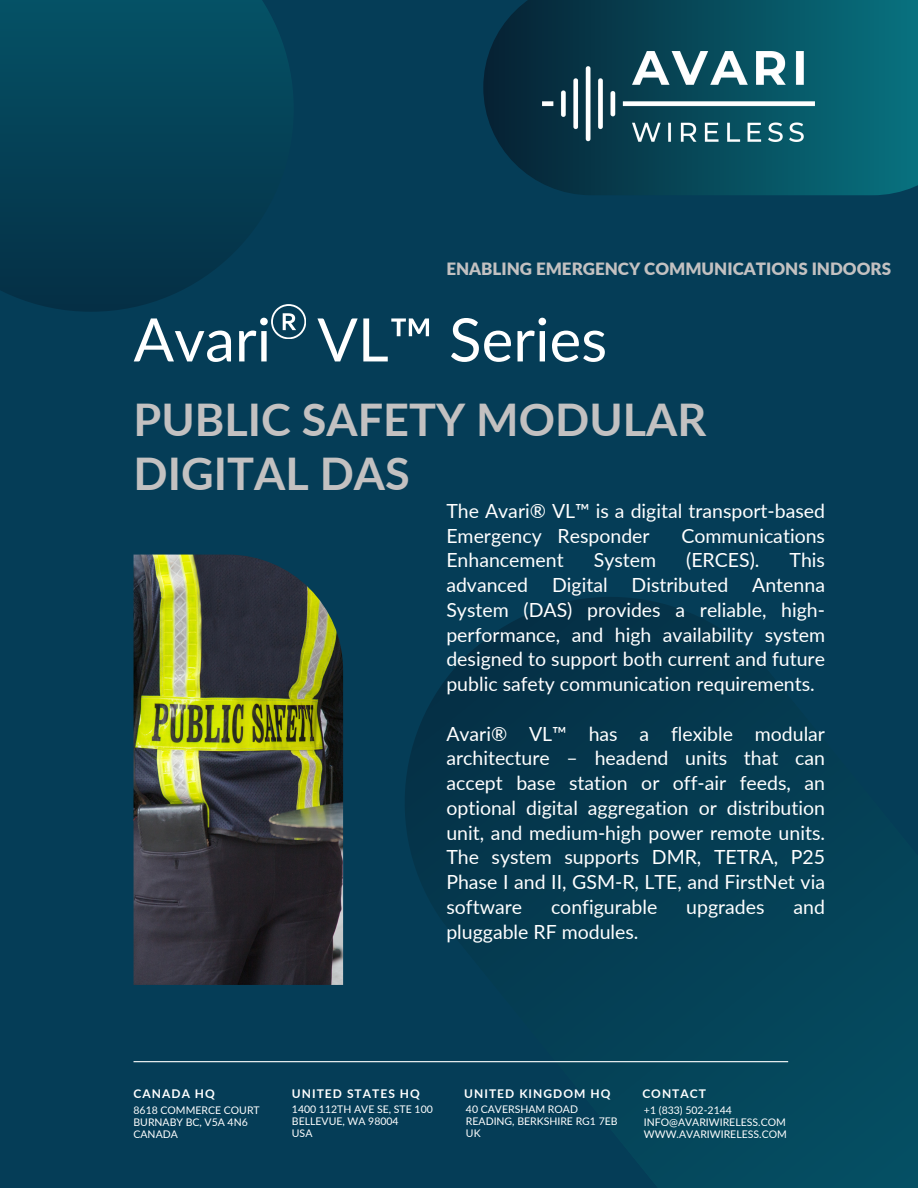
<style>
.page{position:relative;width:918px;height:1188px;background:#053d57}
.page>*{position:absolute;margin:0;border:0;box-sizing:border-box;transform-origin:0 0}
.t1{font:60px "Lato";color:#fff}
.t2{font:700 45px "Lato";color:#c3c1c1}
.t3{font:19.5px/24.8px "Lato";color:#fff;text-align:justify}
.t4{font:900 16.95px "Lato";color:#c3c1c1}
.t5{font:700 12px "Lato";letter-spacing:.085em;color:#fff}
.t6{font:10.5px "Lato";color:#fff}
</style>
<div class="page">
<svg style="left:0;top:0;width:292px;height:311px"></svg>
<svg style="left:321px;top:597px;width:597px;height:591px"></svg>
<svg style="left:483px;top:0;width:435px;height:195px"></svg>
<hr style="left:134px;top:1061px;width:654px;height:1px;background:#fff">
<img style="left:543px;top:51px;width:271px;height:90px">
<img style="left:134px;top:555px;width:209px;height:430px">
<svg style="left:271px;top:304px;width:35px;height:35px"></svg>
<p class="t4" style="left:446px;top:259px;width:446px">ENABLING EMERGENCY COMMUNICATIONS INDOORS</p>
<p class="t1" style="left:134px;top:302px;width:475px">Avari VL™ Series</p>
<p class="t2" style="left:134px;top:391px;width:574px">PUBLIC SAFETY MODULAR</p>
<p class="t2" style="left:134px;top:445px;width:278px">DIGITAL DAS</p>
<p class="t3" style="left:446px;top:498px;width:380px">The Avari® VL™ is a digital transport-based<br>Emergency Responder</p>
<p class="t3" style="left:681px;top:523px;width:145px">Communications</p>
<p class="t3" style="left:446px;top:548px;width:119px">Enhancement</p>
<p class="t3" style="left:594px;top:548px;width:64px">System</p>
<p class="t3" style="left:686px;top:548px;width:75px">(ERCES).</p>
<p class="t3" style="left:446px;top:548px;width:380px;text-indent:343px">This advanced Digital Distributed Antenna System (DAS) provides a reliable, high&shy;performance, and high availability system designed to support both current and future public safety communication requirements.</p>
<p class="t3" style="left:446px;top:721px;width:380px">Avari® VL™ has a flexible modular architecture – headend units that can accept base station or off-air feeds, an optional digital aggregation or distribution unit, and medium-high power remote units.<br>The system supports DMR, TETRA, P25<br>Phase I and II, GSM-R, LTE, and FirstNet via software</p>
<p class="t3" style="left:551px;top:894px;width:108px">configurable</p>
<p class="t3" style="left:686px;top:894px;width:80px">upgrades</p>
<p class="t3" style="left:794px;top:894px;width:33px">and</p>
<p class="t3" style="left:446px;top:919px;width:194px">pluggable RF modules.</p>
<p class="t5" style="left:134px;top:1086px;width:83px">CANADA HQ</p>
<p class="t6" style="left:134px;top:1103px;width:128px">8618 COMMERCE COURT</p>
<p class="t6" style="left:134px;top:1116px;width:116px">BURNABY BC, V5A 4N6</p>
<p class="t6" style="left:134px;top:1128px;width:46px">CANADA</p>
<p class="t5" style="left:292px;top:1086px;width:129px">UNITED STATES HQ</p>
<p class="t6" style="left:292px;top:1102px;width:142px">1400 112TH AVE SE, STE 100</p>
<p class="t6" style="left:292px;top:1115px;width:108px">BELLEVUE, WA 98004</p>
<p class="t6" style="left:292px;top:1127px;width:22px">USA</p>
<p class="t5" style="left:464px;top:1086px;width:148px">UNITED KINGDOM HQ</p>
<p class="t6" style="left:466px;top:1102px;width:114px">40 CAVERSHAM ROAD</p>
<p class="t6" style="left:466px;top:1115px;width:153px">READING, BERKSHIRE RG1 7EB</p>
<p class="t6" style="left:466px;top:1127px;width:16px">UK</p>
<p class="t5" style="left:642px;top:1086px;width:65px">CONTACT</p>
<p class="t6" style="left:644px;top:1103px;width:89px">+1 (833) 502-2144</p>
<p class="t6" style="left:644px;top:1116px;width:143px">INFO@AVARIWIRELESS.COM</p>
<p class="t6" style="left:644px;top:1128px;width:144px">WWW.AVARIWIRELESS.COM</p>
</div>
